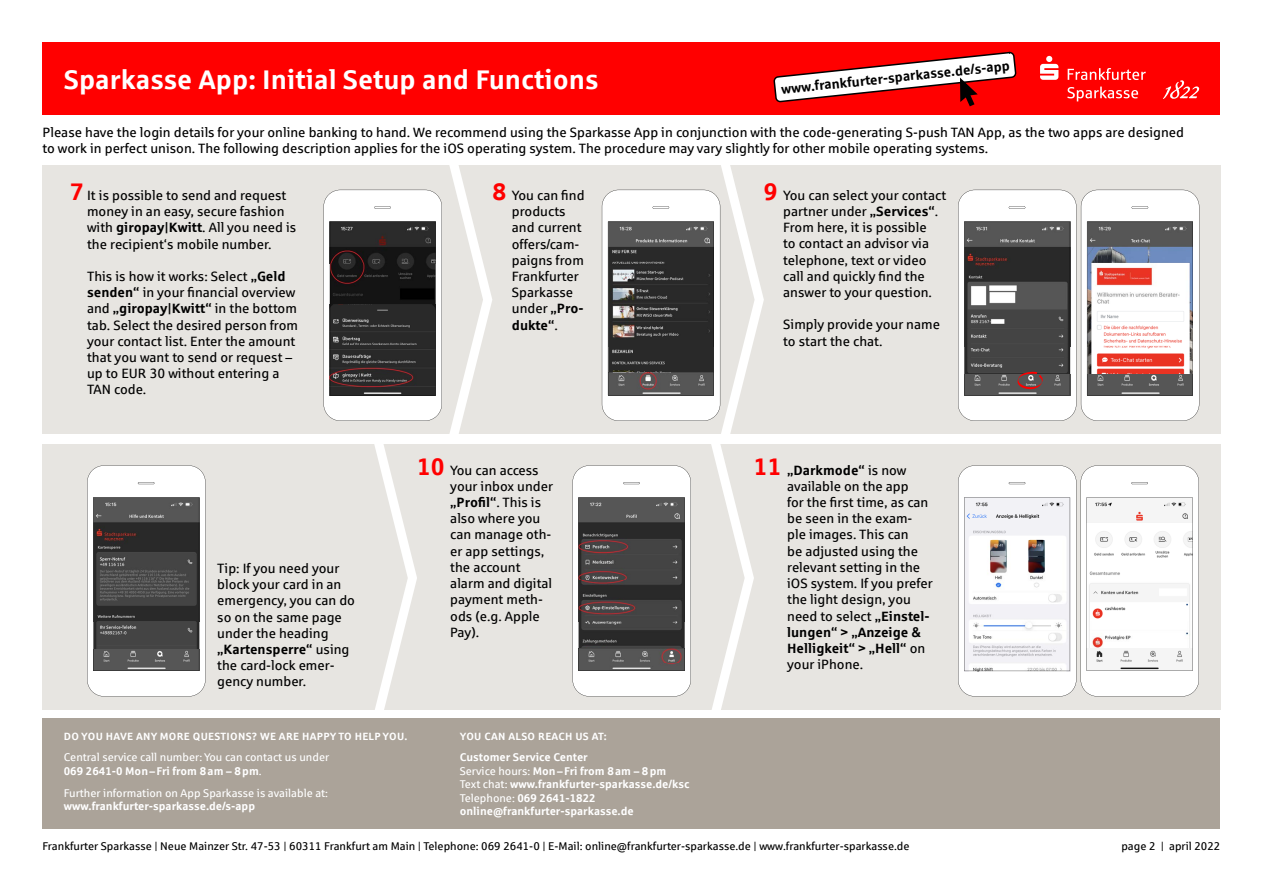
<style>
.page{position:relative;width:1263px;height:893px;background:#fff}
.page>*{position:absolute;margin:0;border:0;box-sizing:border-box;transform-origin:0 0}
.t1{font:700 27px "Sparkasse Rg";color:#fff}
.t2{font:13.5px/16.2px "Sparkasse Rg";color:#000}
.t3{font:700 13.5px "Sparkasse Rg";color:#000}
.t4{font:700 11.25px/13.5px "Sparkasse Rg";color:#fff}
.t5{font:11.25px "Sparkasse Rg";color:#000}
.t6{font:11.25px/13.5px "Sparkasse Rg";color:#fff}
.t7{font:700 10.5px "Sparkasse Rg";letter-spacing:.025em;color:#fff}
.s1{font-weight:700;font-size:24px;color:#f00}
.s2{font-weight:700}
.s3{font-weight:400}
</style>
<div class="page">
<div style="left:43px;top:43px;width:1177px;height:72px;background:#f00"></div>
<div style="left:42px;top:165px;width:1178px;height:544px;background:#e7e5e1"></div>
<div style="left:28px;top:434px;width:1225px;height:9px;background:#fff"></div>
<svg style="left:449px;top:165px;width:43px;height:269px"></svg>
<svg style="left:373px;top:443px;width:44px;height:267px"></svg>
<svg style="left:87px;top:465px;width:119px;height:231px;background:#807f7f"></svg>
<svg style="left:958px;top:465px;width:241px;height:231px;background:#f1f0f0"></svg>
<svg style="left:323px;top:190px;width:119px;height:231px;background:#6c6b6b"></svg>
<svg style="left:958px;top:190px;width:241px;height:231px;background:#aaa2a3"></svg>
<svg style="left:572px;top:165px;width:192px;height:545px"></svg>
<div style="left:43px;top:718px;width:1177px;height:111px;background:#aba399"></div>
<svg style="left:1067px;top:87px;width:71px;height:14px"></svg>
<svg style="left:1068px;top:68px;width:78px;height:12px"></svg>
<svg style="left:1163px;top:80px;width:36px;height:19px"></svg>
<svg style="left:1040px;top:56px;width:18px;height:24px"></svg>
<svg style="left:773px;top:52px;width:243px;height:54px"></svg>
<p class="t3" style="left:780px;top:81px;width:231px;rotate:-6deg">www.frankfurter-sparkasse.de/s-app</p>
<h1 class="t1" style="left:64px;top:62px;width:536px">Sparkasse App: Initial Setup and Functions</h1>
<p class="t2" style="left:43px;top:124px;width:1143px">Please have the login details for your online banking to hand. We recommend using the Sparkasse App in conjunction with the code-generating S-push TAN App, as the two apps are designed to work in perfect unison. The following description applies for the iOS operating system. The procedure may vary slightly for other mobile operating systems.</p>
<p class="t2" style="left:87px;top:187px;width:211px;text-indent:-17px"><span class="s1">7</span> It is possible to send and request money in an easy, secure fashion with <span class="s2">giropay|Kwitt</span>. All you need is the recipient‘s mobile number.</p>
<p class="t2" style="left:87px;top:268px;width:212px">This is how it works: Select <span class="s2">„Geld senden“</span> in your financial overview and <span class="s2">„giropay|Kwitt“</span> in the bottom tab. Select the desired person from your contact list. Enter the amount that you want to send or request – up to EUR 30 without entering a<br>TAN code.</p>
<p class="t2" style="left:512px;top:187px;width:74px;text-indent:-19px"><span class="s1">8</span> You can find products and current offers/cam&shy;paigns from<br>Frankfurter<br>Sparkasse under <span class="s2">„Pro&shy;dukte“</span>.</p>
<p class="t2" style="left:217px;top:560px;width:139px">Tip: If you need your block your card in an emergency, you can do so on the same page under the heading <span class="s2">„Kartensperre“</span> using the card-lock emer&shy;gency number.</p>
<p class="t2" style="left:450px;top:461px;width:104px;text-indent:-33px"><span class="s1">10</span> You can access your inbox under <span class="s2">„Profil“</span>. This is also where you can manage oth&shy;er app settings, the account alarm and digital payment meth&shy;ods (e.g. Apple<br>Pay).</p>
<p class="t7" style="left:64px;top:730px;width:345px">DO YOU HAVE ANY MORE QUESTIONS? WE ARE HAPPY TO HELP YOU.</p>
<p class="t6" style="left:64px;top:750px;width:267px">Central service call number: You can contact us under<br><span class="s2">069 2641-0 Mon – Fri from 8 am – 8 pm</span>.</p>
<p class="t6" style="left:64px;top:786px;width:266px">Further information on App Sparkasse is available at:</p>
<p class="t4" style="left:64px;top:799px;width:193px">www.frankfurter-sparkasse.de/s-app</p>
<p class="t7" style="left:460px;top:730px;width:149px">YOU CAN ALSO REACH US AT:</p>
<p class="t4" style="left:460px;top:750px;width:231px">Customer Service Center<br><span class="s3">Service hours:</span> Mon – Fri from 8 am – 8 pm <span class="s3">Text chat:</span> www.frankfurter-sparkasse.de/ksc <span class="s3">Telephone:</span> 069 2641-1822 online@frankfurter-sparkasse.de</p>
<p class="t2" style="left:783px;top:187px;width:165px;text-indent:-19px"><span class="s1">9</span> You can select your contact partner under <span class="s2">„Services“</span>.<br>From here, it is possible<br>to contact an advisor via telephone, text or video call and quickly find the answer to your question.</p>
<p class="t2" style="left:783px;top:316px;width:158px">Simply provide your name to start the chat.</p>
<p class="t2" style="left:787px;top:461px;width:147px;text-indent:-33px"><span class="s1">11</span> <span class="s2">„Darkmode“</span> is now available on the app<br>for the first time, as can be seen in the exam&shy;ple images. This can<br>be adjusted using the relevant setting in the iOS system. If you prefer the light design, you need to select <span class="s2">„Einstel&shy;lungen“ &gt; „Anzeige &amp;<br>Helligkeit“ &gt; „Hell“</span> on your iPhone.</p>
<p class="t5" style="left:43px;top:840px;width:868px">Frankfurter Sparkasse | Neue Mainzer Str. 47-53 | 60311 Frankfurt am Main | Telephone: 069 2641-0 | E-Mail: online@frankfurter-sparkasse.de | www.frankfurter-sparkasse.de</p>
<p class="t5" style="left:1121px;top:840px;width:101px">page 2 | april 2022</p>
</div>
